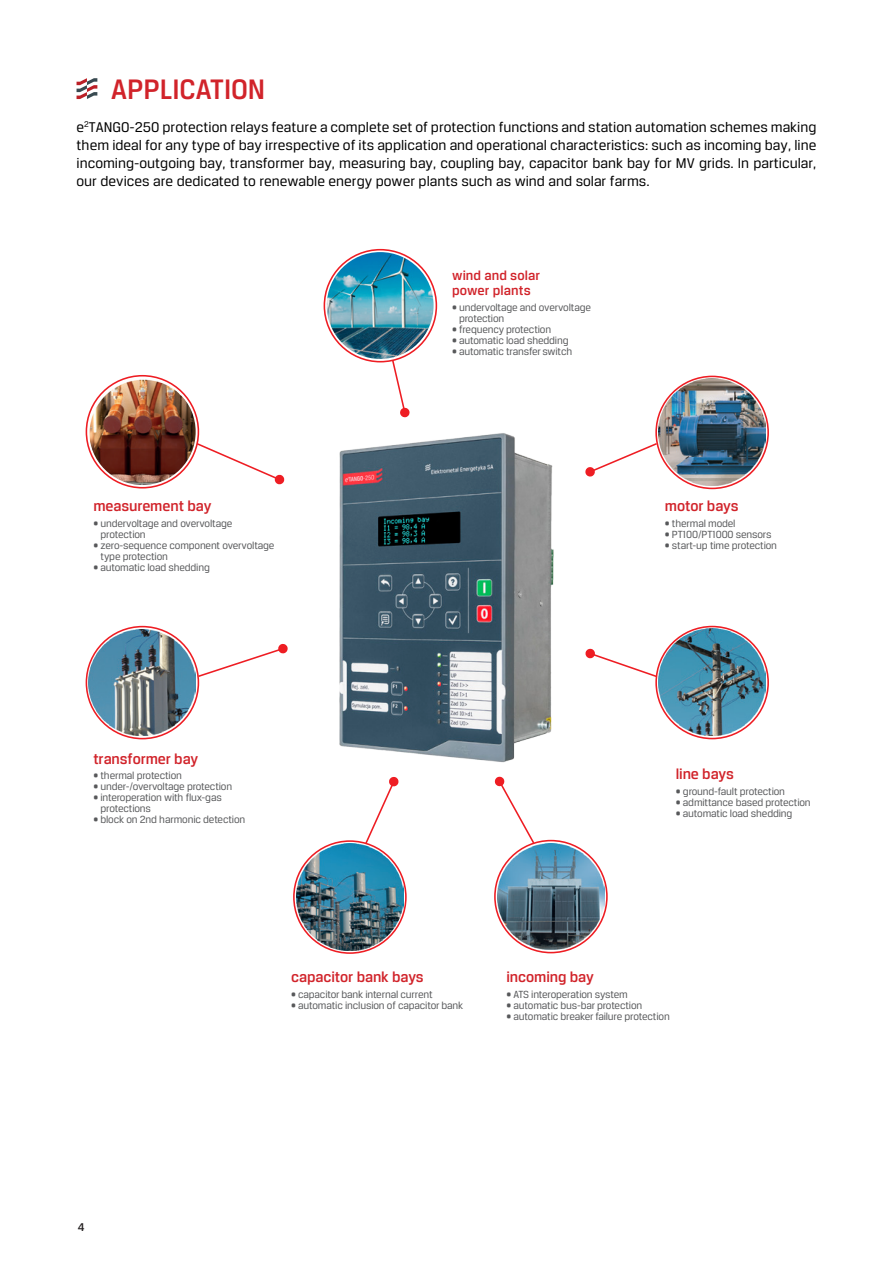
<style>
.page{position:relative;width:893px;height:1263px;background:#fff}
.page>*{position:absolute;margin:0;border:0;box-sizing:border-box;transform-origin:0 0}
.t1{font:500 30px "Breuer Text";letter-spacing:-.005em;color:#d1232a}
.t2{font:500 15.75px "Breuer Text";letter-spacing:-.01em;color:#d1232a}
.tekst_biały{font:15px/18px "Breuer Text";color:#000;text-align:justify}
.t3{font:500 14.1px/15.8px "Breuer Text";letter-spacing:.005em;color:#d1232a}
.t4{font:500 12px "Breuer Text";color:#231f20}
.t5{font:10.95px/10.9px "Breuer Text";letter-spacing:-.015em;color:#57585a}
</style>
<div class="page">
<img style="left:339px;top:433px;width:215px;height:330px">
<img style="left:658px;top:379px;width:107px;height:107px">
<img style="left:658px;top:629px;width:107px;height:107px">
<img style="left:296px;top:843px;width:107px;height:107px">
<img style="left:497px;top:843px;width:107px;height:107px">
<div style="left:86px;top:375px;width:113px;height:113px;border:2px solid #ee1d23;border-radius:50%"></div>
<div style="left:86px;top:626px;width:113px;height:113px;border:2px solid #ee1d23;border-radius:50%"></div>
<div style="left:293px;top:840px;width:114px;height:114px;border:2px solid #ee1d23;border-radius:50%"></div>
<div style="left:494px;top:840px;width:114px;height:113px;border:2px solid #ee1d23;border-radius:50%"></div>
<div style="left:655px;top:626px;width:114px;height:113px;border:2px solid #ee1d23;border-radius:50%"></div>
<div style="left:655px;top:376px;width:114px;height:113px;border:2px solid #ee1d23;border-radius:50%"></div>
<svg style="left:195px;top:442px;width:90px;height:43px"></svg>
<svg style="left:391px;top:358px;width:19px;height:60px"></svg>
<svg style="left:585px;top:442px;width:74px;height:35px"></svg>
<svg style="left:585px;top:648px;width:73px;height:30px"></svg>
<svg style="left:196px;top:643px;width:92px;height:35px"></svg>
<svg style="left:364px;top:777px;width:35px;height:68px"></svg>
<svg style="left:494px;top:776px;width:42px;height:69px"></svg>
<img style="left:89px;top:629px;width:107px;height:107px">
<img style="left:89px;top:378px;width:107px;height:107px;border-radius:53px">
<div style="left:324px;top:249px;width:113px;height:113px;border:2px solid #ee1d23;border-radius:50%"></div>
<img style="left:327px;top:252px;width:107px;height:107px;border-radius:53px">
<svg style="left:77px;top:78px;width:20px;height:21px"></svg>
<p class="t1" style="left:111px;top:72px;width:156px">APPLICATION</p>
<p class="tekst_biały" style="left:77px;top:118px;width:741px">e<sup>2</sup>TANGO-250 protection relays feature a complete set of protection functions and station automation schemes making them ideal for any type of bay irrespective of its application and operational characteristics: such as incoming bay, line incoming-outgoing bay, transformer bay, measuring bay, coupling bay, capacitor bank bay for MV grids. In particular, our devices are dedicated to renewable energy power plants such as wind and solar farms.</p>
<p class="t2" style="left:93px;top:497px;width:119px">measurement bay</p>
<p class="t5" style="left:101px;top:517px;width:133px;text-indent:-7px">• undervoltage and overvoltage protection</p>
<p class="t5" style="left:101px;top:539px;width:175px;text-indent:-7px">• zero-sequence component overvoltage type protection</p>
<p class="t5" style="left:93px;top:561px;width:118px">• automatic load shedding</p>
<p class="t3" style="left:452px;top:267px;width:90px">wind and solar power plants</p>
<p class="t5" style="left:459px;top:302px;width:133px;text-indent:-7px">• undervoltage and overvoltage protection</p>
<p class="t5" style="left:452px;top:324px;width:101px">• frequency protection</p>
<p class="t5" style="left:452px;top:335px;width:118px">• automatic load shedding</p>
<p class="t5" style="left:452px;top:346px;width:122px">• automatic transfer switch</p>
<p class="t2" style="left:665px;top:497px;width:75px">motor bays</p>
<p class="t5" style="left:665px;top:517px;width:72px">• thermal model</p>
<p class="t5" style="left:665px;top:528px;width:108px">• PT100/PT1000 sensors</p>
<p class="t5" style="left:665px;top:539px;width:114px">• start-up time protection</p>
<p class="t2" style="left:93px;top:749px;width:106px">transformer bay</p>
<p class="t5" style="left:93px;top:770px;width:90px">• thermal protection</p>
<p class="t5" style="left:93px;top:781px;width:140px">• under-/overvoltage protection</p>
<p class="t5" style="left:101px;top:792px;width:123px;text-indent:-7px">• interoperation with flux-gas protections</p>
<p class="t5" style="left:93px;top:814px;width:153px">• block on 2nd harmonic detection</p>
<p class="t2" style="left:676px;top:765px;width:60px">line bays</p>
<p class="t5" style="left:676px;top:786px;width:111px">• ground-fault protection</p>
<p class="t5" style="left:676px;top:797px;width:136px">• admittance based protection</p>
<p class="t5" style="left:676px;top:808px;width:118px">• automatic load shedding</p>
<p class="t2" style="left:291px;top:968px;width:134px">capacitor bank bays</p>
<p class="t5" style="left:291px;top:988px;width:143px">• capacitor bank internal current</p>
<p class="t5" style="left:291px;top:999px;width:174px">• automatic inclusion of capacitor bank</p>
<p class="t2" style="left:507px;top:968px;width:89px">incoming bay</p>
<p class="t5" style="left:507px;top:988px;width:123px">• ATS interoperation system</p>
<p class="t5" style="left:507px;top:999px;width:137px">• automatic bus-bar protection</p>
<p class="t5" style="left:507px;top:1010px;width:165px">• automatic breaker failure protection</p>
<p class="t4" style="left:78px;top:1220px;width:8px">4</p>
</div>
